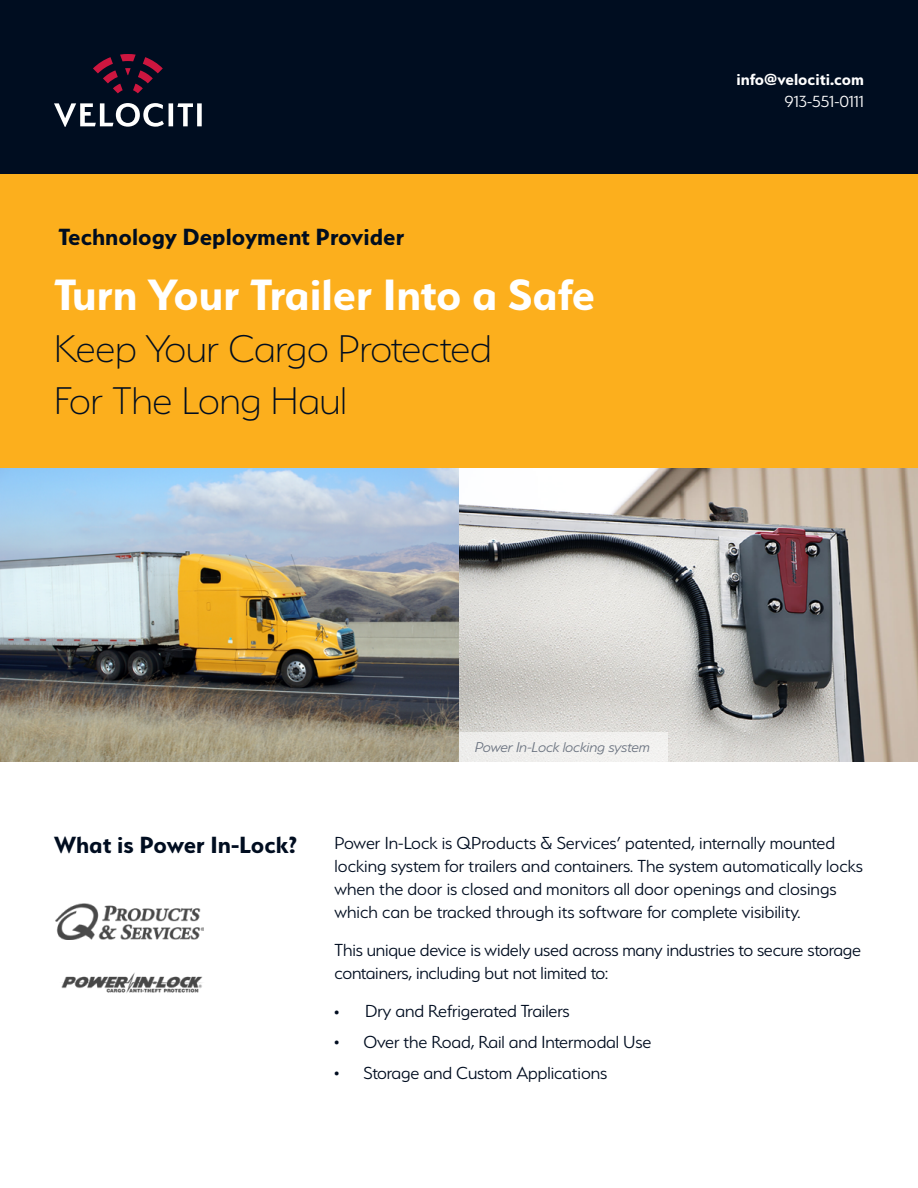
<style>
.page{position:relative;width:918px;height:1188px;background:#fff}
.page>*{position:absolute;margin:0;border:0;box-sizing:border-box;transform-origin:0 0}
.t1{font:700 49.05px "Serenity";color:#fff}
.t2{font:200 43.2px/52.2px "Serenity";color:#000d20}
.t3{font:700 26.25px "Serenity";color:#000d20}
.t4{font:300 19.5px/23px "Serenity";letter-spacing:-.005em;color:#000d20}
.t5{font:700 18px "Serenity";color:#fff}
.t6{font:300 18px "Serenity";color:#fff}
.t7{font:italic 300 15.9px "Serenity";letter-spacing:-.005em;color:#6c7481}
.s1{font-size:11.55px}
</style>
<div class="page">
<img style="left:0;top:468px;width:918px;height:294px">
<div style="left:0;top:174px;width:918px;height:294px;background:#fcaf1d"></div>
<div style="left:0;top:0;width:918px;height:174px;background:#000d20"></div>
<svg style="left:93px;top:54px;width:70px;height:39px"></svg>
<svg style="left:54px;top:103px;width:148px;height:24px"></svg>
<img style="left:56px;top:903px;width:148px;height:37px">
<img style="left:61px;top:972px;width:142px;height:21px">
<div style="left:459px;top:733px;width:209px;height:29px;background:#f0f0ee"></div>
<h3 class="t3" style="left:58px;top:222px;width:347px">Technology Deployment Provider</h3>
<h1 class="t1" style="left:54px;top:267px;width:542px">Turn Your Trailer Into a Safe</h1>
<h2 class="t2" style="left:54px;top:322px;width:439px">Keep Your Cargo Protected<br>For The Long Haul</h2>
<p class="t5" style="left:736px;top:70px;width:129px">info@velociti.com</p>
<p class="t6" style="left:785px;top:92px;width:81px">913-551-0111</p>
<p class="t7" style="left:475px;top:739px;width:177px">Power In-Lock locking system</p>
<h3 class="t3" style="left:54px;top:830px;width:245px">What is Power In-Lock?</h3>
<p class="t4" style="left:335px;top:831px;width:530px">Power In-Lock is QProducts &amp; Services’ patented, internally mounted locking system for trailers and containers. The system automatically locks when the door is closed and monitors all door openings and closings which can be tracked through its software for complete visibility.</p>
<p class="t4" style="left:335px;top:938px;width:528px">This unique device is widely used across many industries to secure storage containers, including but not limited to:</p>
<p class="t4" style="left:335px;top:1000px;width:237px"><span class="s1">•</span> Dry and Refrigerated Trailers</p>
<p class="t4" style="left:335px;top:1030px;width:318px"><span class="s1">•</span> Over the Road, Rail and Intermodal Use</p>
<p class="t4" style="left:335px;top:1061px;width:274px"><span class="s1">•</span> Storage and Custom Applications</p>
</div>
